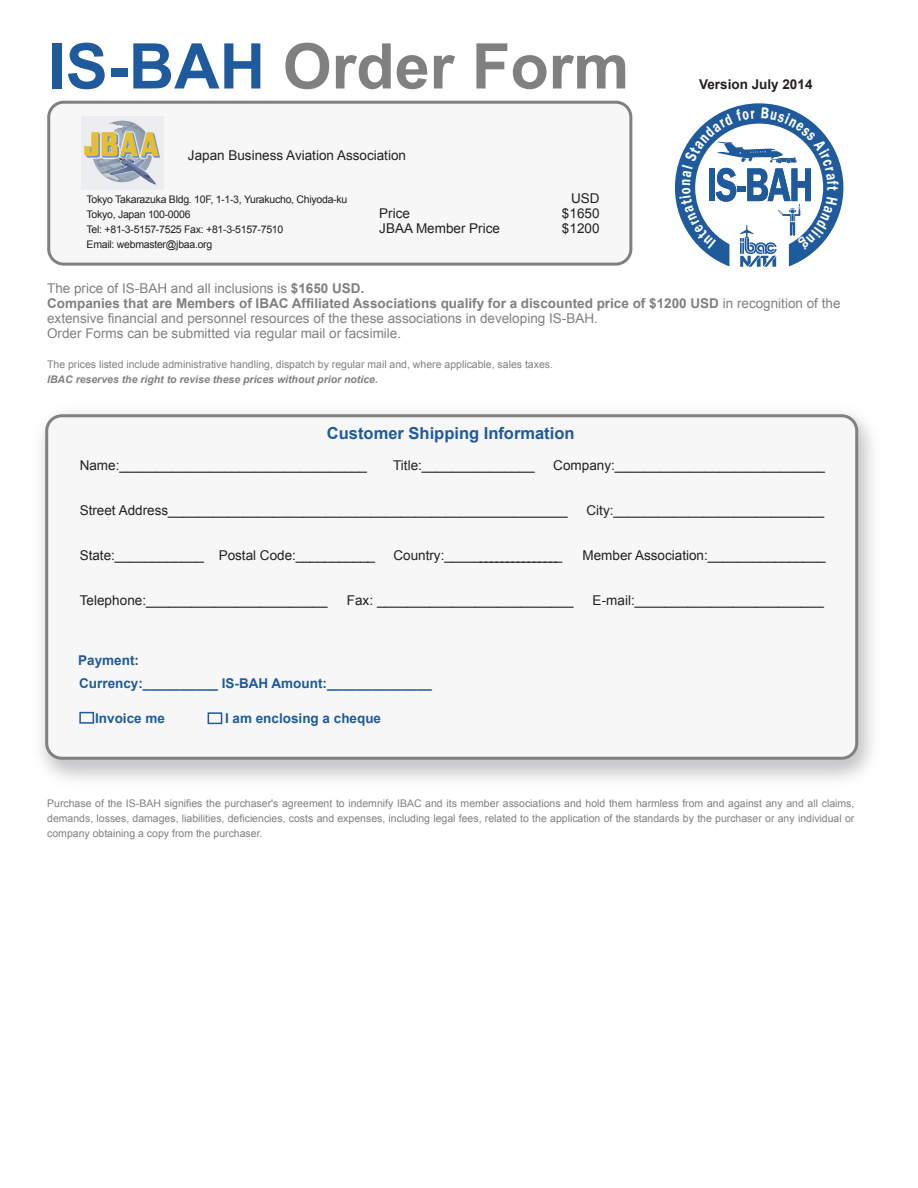
<style>
.page{position:relative;width:918px;height:1188px;background:#fff}
.page>*{position:absolute;margin:0;border:0;box-sizing:border-box;transform-origin:0 0}
.t1{font:700 63px "Arial";color:#808080}
.t2{font:700 16.5px "Arial";color:#1f5a9d}
.t3{font:13.5px/15px "Arial";color:#231f20}
.t4{font:13.5px/15px "Arial";color:#808080}
.t5{font:700 13.5px "Arial";color:#1f5a9d}
.t6{font:700 13.5px "Arial";color:#231f20}
.t7{font:10.5px/15px "Arial";color:#808080;text-align:justify}
.t8{font:10.5px/15px "Arial";letter-spacing:-.025em;color:#231f20}
.t9{font:italic 700 10.5px "Arial";color:#808080}
.s1{color:#1f5a9d}
.s2{font-weight:700}
</style>
<div class="page">
<img style="left:40px;top:412px;width:832px;height:368px">
<div style="left:47px;top:416px;width:810px;height:342px;background:#f7f7f8;border-radius:15px"></div>
<div style="left:45px;top:414px;width:813px;height:346px;border:3px solid #808080;border-radius:15px"></div>
<div style="left:79px;top:712px;width:15px;height:12px;border:2px solid #1f5a9d"></div>
<div style="left:208px;top:712px;width:14px;height:12px;border:2px solid #1f5a9d"></div>
<div style="left:49px;top:102px;width:582px;height:162px;background:#f7f7f8;border-radius:15px"></div>
<div style="left:47px;top:101px;width:585px;height:165px;border:3px solid #808080;border-radius:15px"></div>
<img style="left:82px;top:117px;width:81px;height:72px">
<svg style="left:674px;top:103px;width:170px;height:164px"></svg>
<h1 class="t1" style="left:48px;top:25px;width:583px"><span class="s1">IS-BAH</span> Order Form</h1>
<p class="t3" style="left:188px;top:148px;width:220px">Japan Business Aviation Association</p>
<p class="t8" style="left:87px;top:192px;width:262px">Tokyo Takarazuka Bldg. 10F, 1-1-3, Yurakucho, Chiyoda-ku Tokyo, Japan 100-0006<br>Tel: +81-3-5157-7525 Fax: +81-3-5157-7510<br>Email: webmaster@jbaa.org</p>
<p class="t3" style="left:379px;top:206px;width:122px">Price<br>JBAA Member Price</p>
<p class="t3" style="left:562px;top:191px;width:39px;text-align:justify;text-indent:9px">USD $1650 $1200</p>
<p class="t6" style="left:699px;top:75px;width:115px">Version July 2014</p>
<p class="t4" style="left:47px;top:281px;width:795px">The price of IS-BAH and all inclusions is <span class="s2">$1650 USD.<br>Companies that are Members of IBAC Affiliated Associations qualify for a discounted price of $1200 USD</span> in recognition of the extensive financial and personnel resources of the these associations in developing IS-BAH.<br>Order Forms can be submitted via regular mail or facsimile.</p>
<p class="t7" style="left:47px;top:357px;width:507px">The prices listed include administrative handling, dispatch by regular mail and, where applicable, sales taxes.</p>
<p class="t9" style="left:47px;top:372px;width:332px">IBAC reserves the right to revise these prices without prior notice.</p>
<p class="t2" style="left:327px;top:422px;width:249px">Customer Shipping Information</p>
<p class="t3" style="left:80px;top:458px;width:289px">Name:_________________________________</p>
<p class="t3" style="left:393px;top:458px;width:143px">Title:_______________</p>
<p class="t3" style="left:553px;top:458px;width:273px">Company:____________________________</p>
<p class="t3" style="left:80px;top:503px;width:489px">Street Address_____________________________________________________</p>
<p class="t3" style="left:587px;top:503px;width:239px">City:____________________________</p>
<p class="t3" style="left:80px;top:548px;width:297px">State:____________ Postal Code:___________</p>
<p class="t3" style="left:393px;top:548px;width:170px">C o u n t r y : _ _ _ _ ________________</p>
<p class="t3" style="left:583px;top:548px;width:245px">Member Association:________________</p>
<p class="t3" style="left:80px;top:593px;width:249px">Telephone:________________________</p>
<p class="t3" style="left:347px;top:593px;width:228px">Fax: __________________________</p>
<p class="t3" style="left:593px;top:593px;width:233px">E-mail:_________________________</p>
<p class="t5" style="left:78px;top:651px;width:62px">Payment:</p>
<p class="t5" style="left:79px;top:675px;width:354px">Currency:__________ IS-BAH Amount:______________</p>
<p class="t5" style="left:95px;top:710px;width:71px">Invoice me</p>
<p class="t5" style="left:225px;top:710px;width:158px">I am enclosing a cheque</p>
<p class="t7" style="left:47px;top:796px;width:809px">Purchase of the IS-BAH signifies the purchaser's agreement to indemnify IBAC and its member associations and hold them harmless from and against any and all claims, demands, losses, damages, liabilities, deficiencies, costs and expenses, including legal fees, related to the application of the standards by the purchaser or any individual or company obtaining a copy from the purchaser.</p>
</div>
